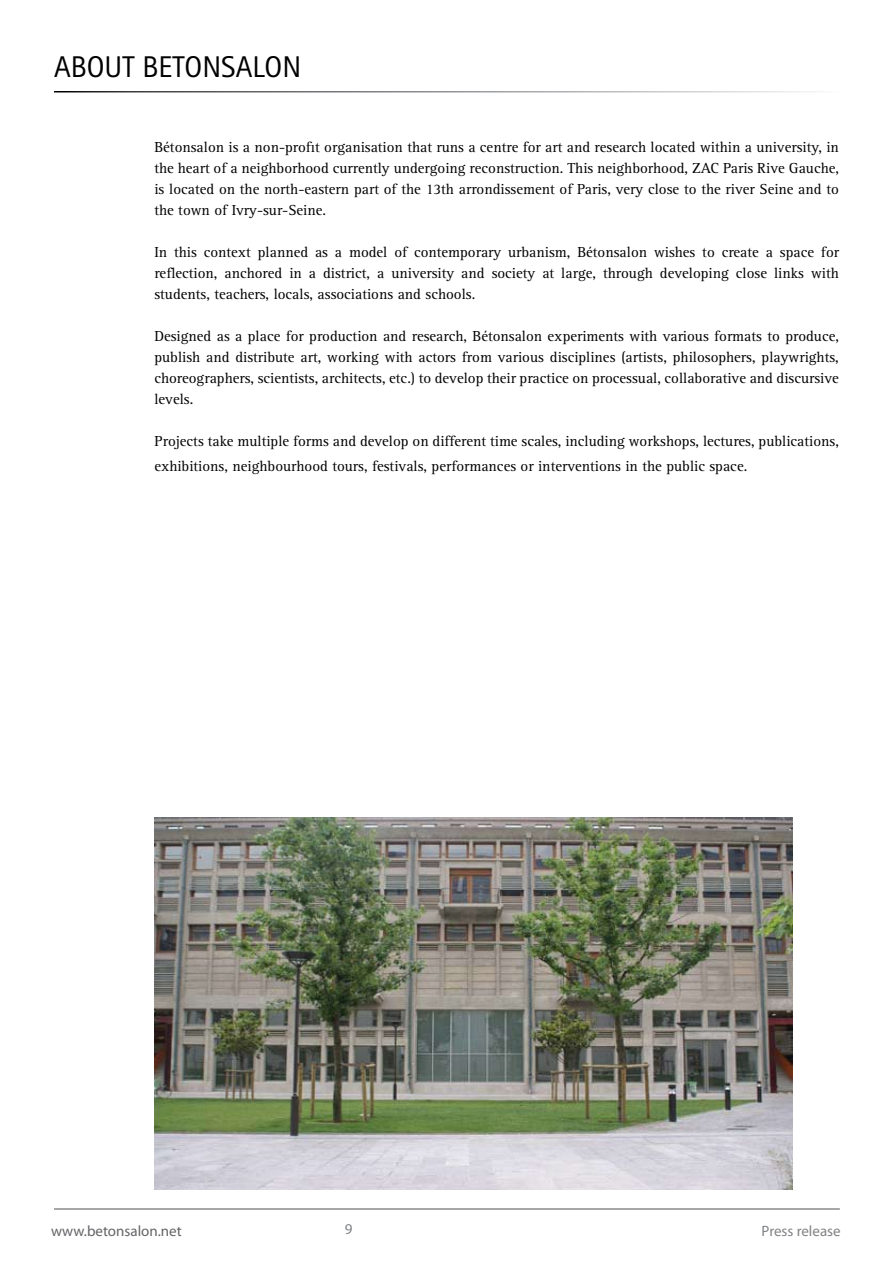
<style>
.page{position:relative;width:893px;height:1263px;background:#fff}
.page>*{position:absolute;margin:0;border:0;box-sizing:border-box;transform-origin:0 0}
.t1{font:30px "Rotis Sans Serif";color:#000}
.t2{font:15px/21px "Rotis Serif";color:#000;text-align:justify}
.t3{font:15px "Myriad Pro";color:#636467}
.t4{font:15px "Myriad Pro";color:#808285}
</style>
<div class="page">
<hr style="left:54px;top:1208px;width:786px;height:1px;background:#636467">
<img style="left:154px;top:818px;width:638px;height:371px">
<h1 class="t1" style="left:54px;top:49px;width:249px">ABOUT BETONSALON</h1>
<p class="t2" style="left:154px;top:137px;width:686px">Bétonsalon is a non-profit organisation that runs a centre for art and research located within a university in, the heart of a neighborhood currently undergoing reconstruction. This neighborhood, ZAC Paris Rive Gauche, is located on the north-eastern part of the 13th arrondissement of Paris, very close to the river Seine and to the town of Ivry-sur-Seine.</p>
<p class="t2" style="left:821px;top:242px;width:20px">for</p>
<p class="t2" style="left:174px;top:242px;width:24px">this</p>
<p class="t2" style="left:258px;top:242px;width:52px">planned</p>
<p class="t2" style="left:349px;top:242px;width:40px">model</p>
<p class="t2" style="left:394px;top:242px;width:14px">of</p>
<p class="t2" style="left:508px;top:242px;width:64px">urbanism,</p>
<p class="t2" style="left:577px;top:242px;width:71px">Bétonsalon</p>
<p class="t2" style="left:654px;top:242px;width:43px">wishes</p>
<p class="t2" style="left:154px;top:242px;width:14px">In</p>
<p class="t2" style="left:204px;top:242px;width:49px">context</p>
<p class="t2" style="left:414px;top:242px;width:89px">contemporary</p>
<p class="t2" style="left:702px;top:242px;width:14px">to</p>
<p class="t2" style="left:722px;top:242px;width:39px">create</p>
<p class="t2" style="left:315px;top:242px;width:15px">as</p>
<p class="t2" style="left:335px;top:242px;width:9px">a</p>
<p class="t2" style="left:766px;top:242px;width:9px">a</p>
<p class="t2" style="left:780px;top:242px;width:36px">space</p>
<p class="t2" style="left:154px;top:263px;width:322px">reflection,<br>students, teachers, locals, associations and schools.</p>
<p class="t2" style="left:154px;top:326px;width:686px">Designed as a place for production and research, Bétonsalon experiments with various formats to produce, publish and distribute art, working with actors from various disciplines (artists, philosophers, playwrights, choreographers, scientists, architects, etc ) . to develop their practice on processual, collaborative and discursive levels.</p>
<p class="t2" style="left:154px;top:429px;width:686px;line-height:25.5px">Projects take multiple forms and develop on different time scales, including workshops, lectures, publications, exhibitions, neighbourhood tours, festivals, performances or interventions in the public space.</p>
<p class="t2" style="left:225px;top:263px;width:59px">anchored</p>
<p class="t2" style="left:323px;top:263px;width:63px">district a,</p>
<p class="t2" style="left:461px;top:263px;width:25px">and</p>
<p class="t2" style="left:561px;top:263px;width:36px">large,</p>
<p class="t2" style="left:603px;top:263px;width:51px">through</p>
<p class="t2" style="left:660px;top:263px;width:70px">developing</p>
<p class="t2" style="left:736px;top:263px;width:33px">close</p>
<p class="t2" style="left:774px;top:263px;width:32px">links</p>
<p class="t2" style="left:811px;top:263px;width:29px">with</p>
<p class="t2" style="left:289px;top:263px;width:14px">in</p>
<p class="t2" style="left:391px;top:263px;width:64px">university</p>
<p class="t2" style="left:492px;top:263px;width:45px">society</p>
<p class="t2" style="left:542px;top:263px;width:13px">at</p>
<p class="t2" style="left:309px;top:263px;width:9px">a</p>
<p class="t3" style="left:51px;top:1222px;width:132px">www.betonsalon.net</p>
<p class="t4" style="left:345px;top:1219px;width:9px">9</p>
<p class="t4" style="left:762px;top:1222px;width:81px">Press release</p>
</div>
